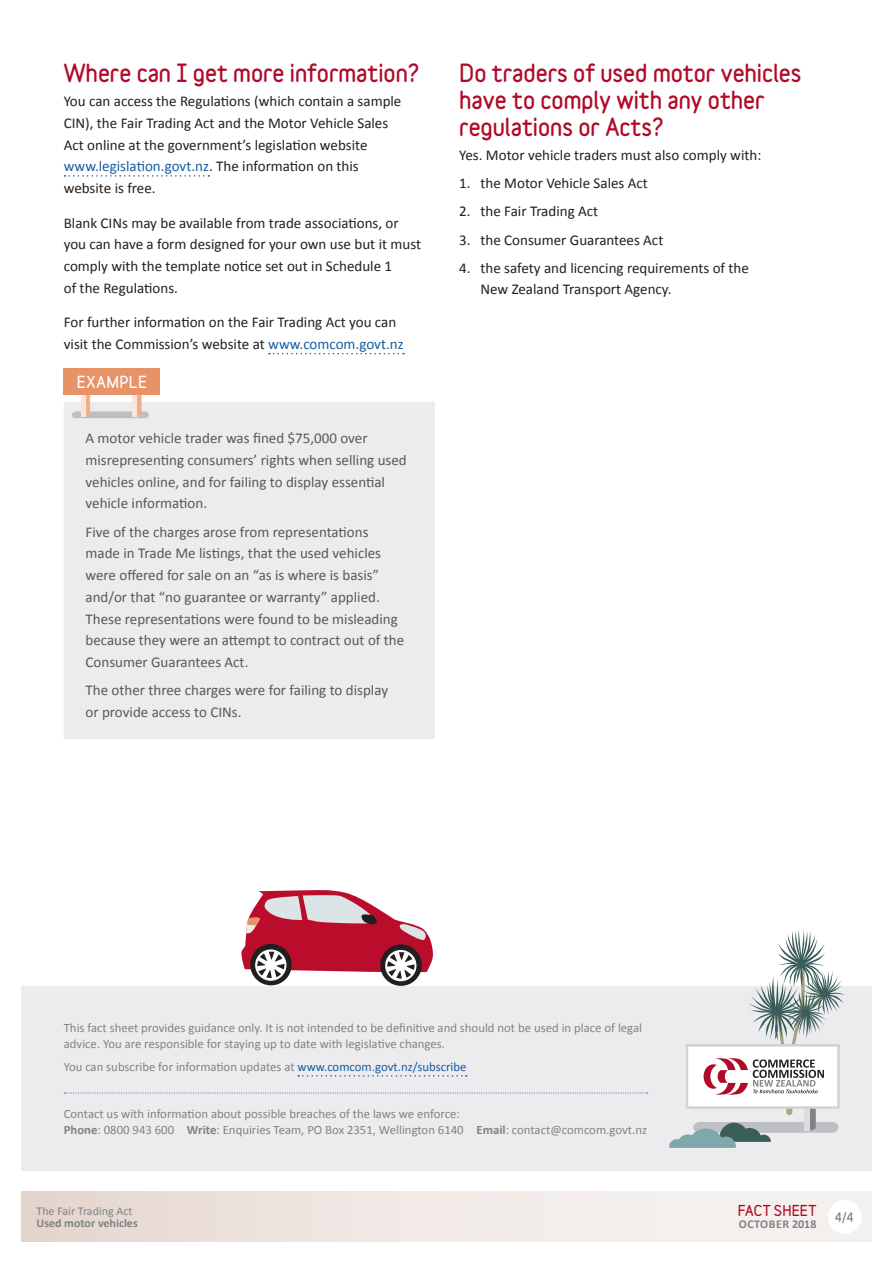
<style>
.page{position:relative;width:893px;height:1263px;background:#fff}
.page>*{position:absolute;margin:0;border:0;box-sizing:border-box;transform-origin:0 0}
.H1{font:900 22.5px/27px "Variable";color:#b00a28}
.example_body{font:15px/21.8px "Calibri";color:#57585a}
.body{font:15px/21.8px "Calibri";color:#231f20}
.numbered_list{font:15px/21.8px "Calibri";color:#231f20}
.body_small_space{font:15px "Calibri";color:#231f20}
.example_badge{font:900 15px "Variable";letter-spacing:.035em;color:#fff}
.t1{font:900 13.5px "Variable";letter-spacing:.005em;color:#b00a28}
.t2{font:12.75px/16.5px "Calibri";color:#808285}
.t3{font:12px "Calibri";color:#808285}
.t4{font:700 12px "Calibri";color:#808285}
.t5{font:700 12px "Calibri";letter-spacing:.04em;color:#808285}
.t6{font:900 12px "Variable";color:#808285}
.s1{color:#175d9e}
.s2{font-weight:700}
</style>
<div class="page">
<svg style="left:21px;top:1192px;width:851px;height:50px;background:#efe7e3"></svg>
<div style="left:828px;top:1200px;width:34px;height:34px;background:#fff;border-radius:50%"></div>
<div style="left:21px;top:986px;width:851px;height:184px;background:#ececee"></div>
<svg style="left:64px;top:1092px;width:584px;height:1px"></svg>
<svg style="left:298px;top:1075px;width:169px;height:1px"></svg>
<svg style="left:669px;top:930px;width:176px;height:218px"></svg>
<svg style="left:65px;top:175px;width:144px;height:2px"></svg>
<svg style="left:269px;top:353px;width:135px;height:1px"></svg>
<div style="left:64px;top:402px;width:370px;height:336px;background:#ececee"></div>
<hr style="left:434px;top:402px;width:1px;height:336px;background:#ececee">
<hr style="left:64px;top:738px;width:371px;height:1px;background:#ececee">
<svg style="left:72px;top:395px;width:77px;height:23px"></svg>
<hr style="left:133px;top:379px;width:4px;height:38px;background:#fae5d7">
<div style="left:64px;top:368px;width:96px;height:27px;background:#e89268"></div>
<svg style="left:380px;top:944px;width:42px;height:42px"></svg>
<div style="left:385px;top:950px;width:31px;height:31px;background:#fff;border-radius:50%"></div>
<div style="left:250px;top:944px;width:42px;height:41px;background:#231f20;border-radius:50%"></div>
<svg style="left:255px;top:949px;width:31px;height:32px"></svg>
<svg style="left:241px;top:890px;width:192px;height:89px"></svg>
<p class="H1" style="left:64px;top:59px;width:357px">Where can I get more information?</p>
<p class="body" style="left:64px;top:90px;width:339px">You can access the Regulations (which contain a sample CIN), the Fair Trading Act and the Motor Vehicle Sales Act online at the government’s legislation website <span class="s1">www.legislation.govt.nz</span>. The information on this website is free.</p>
<p class="body" style="left:64px;top:212px;width:359px">Blank CINs may be available from trade associations, or you can have a form designed for your own use but it must comply with the template notice set out in Schedule 1<br>of the Regulations.</p>
<p class="body" style="left:64px;top:312px;width:341px">For further information on the Fair Trading Act you can visit the Commission’s website at <span class="s1">www.comcom.govt.nz</span></p>
<p class="example_badge" style="left:77px;top:372px;width:72px">EXAMPLE</p>
<p class="example_body" style="left:86px;top:427px;width:323px">A motor vehicle trader was fined $75,000 over misrepresenting consumers’ rights when selling used vehicles online, and for failing to display essential vehicle information.</p>
<p class="example_body" style="left:86px;top:521px;width:320px">Five of the charges arose from representations made in Trade Me listings, that the used vehicles were offered for sale on an “as is where is basis” and/or that “no guarantee or warranty” applied.<br>These representations were found to be misleading because they were an attempt to contract out of the Consumer Guarantees Act.</p>
<p class="example_body" style="left:86px;top:679px;width:304px">The other three charges were for failing to display or provide access to CINs.</p>
<p class="H1" style="left:459px;top:59px;width:344px">Do traders of used motor vehicles have to comply with any other regulations or Acts?</p>
<p class="body_small_space" style="left:459px;top:146px;width:304px">Yes. Motor vehicle traders must also comply with:</p>
<p class="numbered_list" style="left:459px;top:172px;width:190px">1. the Motor Vehicle Sales Act</p>
<p class="numbered_list" style="left:459px;top:201px;width:140px">2. the Fair Trading Act</p>
<p class="numbered_list" style="left:459px;top:229px;width:206px">3. the Consumer Guarantees Act</p>
<p class="numbered_list" style="left:480px;top:257px;width:270px;text-indent:-21px">4. the safety and licencing requirements of the<br>New Zealand Transport Agency.</p>
<p class="t2" style="left:64px;top:1019px;width:580px">This fact sheet provides guidance only. It is not intended to be definitive and should not be used in place of legal advice. You are responsible for staying up to date with legislative changes.</p>
<p class="t2" style="left:64px;top:1059px;width:404px">You can subscribe for information updates at <span class="s1">www.comcom.govt.nz/subscribe</span></p>
<p class="t2" style="left:64px;top:1105px;width:585px">Contact us with information about possible breaches of the laws we enforce:<br><span class="s2">Phone</span>: 0800 943 600 <span class="s2">Write</span>: Enquiries Team, PO Box 2351, Wellington 6140 <span class="s2">Email</span>: contact@comcom.govt.nz</p>
<p class="t3" style="left:36px;top:1204px;width:97px">The Fair Trading Act</p>
<p class="t4" style="left:36px;top:1216px;width:103px">Used motor vehicles</p>
<p class="t1" style="left:738px;top:1202px;width:80px">FACT SHEET</p>
<p class="t5" style="left:739px;top:1217px;width:79px">OCTOBER 2018</p>
<p class="t6" style="left:835px;top:1209px;width:20px">4/4</p>
</div>
